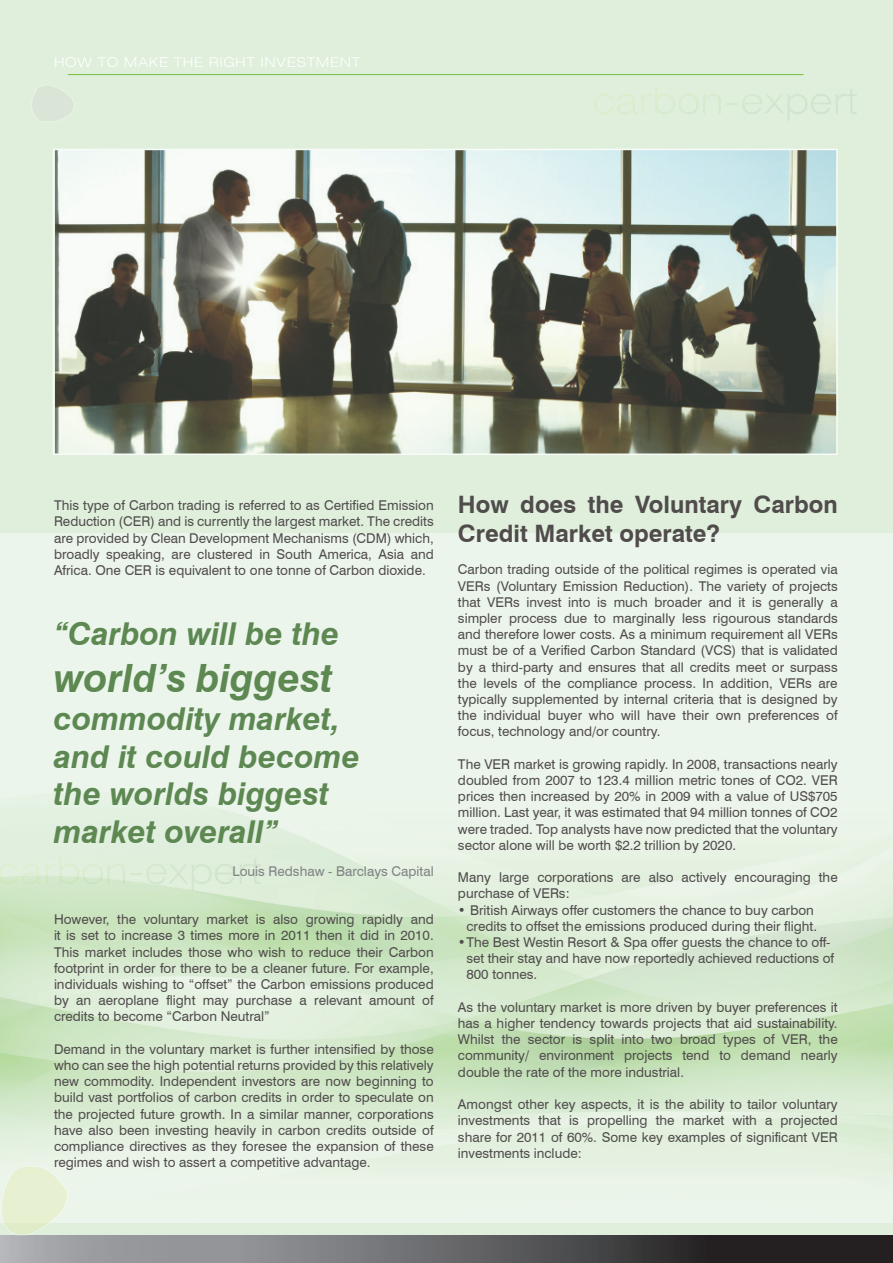
<style>
.page{position:relative;width:893px;height:1263px;background:#dfefdc}
.page>*{position:absolute;margin:0;border:0;box-sizing:border-box;transform-origin:0 0}
.t1{font:italic 700 39px "Swiss 721 BT";color:#5d8852}
.t2{font:italic 700 31.5px/37.8px "Swiss 721 BT";color:#5d8852}
.t3{font:700 24px/28.8px "Swiss 721 BT";color:#504c4c}
.t4{font:13.5px/16.2px "Swiss 721 BT";color:#504c4c;text-align:justify}
.t5{font:13.5px "Swiss 721 BT";color:#808285}
.t6{font:300 expanded 13.5px "Swiss 721 BT";letter-spacing:.04em;color:#fff}
</style>
<div class="page">
<img style="left:0;top:533px;width:893px;height:689px">
<svg style="left:0;top:1235px;width:893px;height:28px;background:#636365"></svg>
<svg style="left:1px;top:1165px;width:67px;height:71px"></svg>
<svg style="left:32px;top:86px;width:41px;height:35px"></svg>
<img style="left:0;top:845px;width:269px;height:60px">
<hr style="left:68px;top:74px;width:735px;height:1px;background:#74bf43">
<img style="left:56px;top:152px;width:779px;height:300px">
<div style="left:53px;top:149px;width:785px;height:306px;border:2px solid #fff"></div>
<img style="left:858px;top:845px;width:35px;height:60px">
<p class="t6" style="left:54px;top:54px;width:308px">HOW TO MAKE THE RIGHT INVESTMENT</p>
<p class="t4" style="left:54px;top:497px;width:381px">This type of Carbon trading is referred to as Certified Emission Reduction (CER) and is currently the largest market. The credits are provided by Clean Development Mechanisms (CDM) which, broadly speaking, are clustered in South America, Asia and Africa. One CER is equivalent to one tonne of Carbon dioxide.</p>
<h2 class="t2" style="left:54px;top:615px;width:287px">“Carbon will be the</h2>
<h1 class="t1" style="left:54px;top:654px;width:280px">world’s biggest</h1>
<h2 class="t2" style="left:54px;top:699px;width:308px">commodity market, and it could become the worlds biggest market overall”</h2>
<p class="t5" style="left:232px;top:863px;width:203px">Louis Redshaw - Barclays Capital</p>
<p class="t4" style="left:54px;top:911px;width:381px">However, the voluntary market is also growing rapidly and it is set to increase 3 times more in 2011 then it did in 2010.<br>This market includes those who wish to reduce their Carbon footprint in order for there to be a cleaner future. For example, individuals wishing to “offset” the Carbon emissions produced by an aeroplane flight may purchase a relevant amount of credits to become “Carbon Neutral”</p>
<p class="t4" style="left:54px;top:1041px;width:381px">Demand in the voluntary market is further intensified by those who can see the high potential returns provided by this relatively new commodity. Independent investors are now beginning to build vast portfolios of carbon credits in order to speculate on the projected future growth. In a similar manner, corporations have also been investing heavily in carbon credits outside of compliance directives as they foresee the expansion of these regimes and wish to assert a competitive advantage.</p>
<h3 class="t3" style="left:458px;top:490px;width:381px">How does the Voluntary Carbon<br>Credit Market operate?</h3>
<p class="t4" style="left:458px;top:561px;width:381px">Carbon trading outside of the political regimes is operated via VERs (Voluntary Emission Reduction). The variety of projects that VERs invest into is much broader and it is generally a simpler process due to marginally less rigourous standards and therefore lower costs. As a minimum requirement all VERs must be of a Verified Carbon Standard (VCS) that is validated by a third-party and ensures that all credits meet or surpass the levels of the compliance process. In addition, VERs are typically supplemented by internal criteria that is designed by the individual buyer who will have their own preferences of focus, technology and/or country.</p>
<p class="t4" style="left:458px;top:756px;width:381px">The VER market is growing rapidly. In 2008, transactions nearly doubled from 2007 to 123.4 million metric tones of CO2. VER prices then increased by 20% in 2009 with a value of US$705 million. Last year, it was estimated that 94 million tonnes of CO2 were traded. Top analysts have now predicted that the voluntary sector alone will be worth $2.2 trillion by 2020.</p>
<p class="t4" style="left:458px;top:869px;width:381px">Many large corporations are also actively encouraging the purchase of VERs:</p>
<p class="t4" style="left:458px;top:902px;width:361px;text-align:right">• British Airways offer customers the chance to buy carbon credits to offset the emissions produced during their flight.</p>
<p class="t4" style="left:466px;top:934px;width:369px;text-align:left;text-indent:-9px">• The Best Westin Resort &amp; Spa offer guests the chance to off&shy;set their stay and have now reportedly achieved reductions of<br>800 tonnes.</p>
<p class="t4" style="left:458px;top:999px;width:381px">As the voluntary market is more driven by buyer preferences it has a higher tendency towards projects that aid sustainability.<br>Whilst the sector is split into two broad types of VER, the community/ environment projects tend to demand nearly double the rate of the more industrial.</p>
<p class="t4" style="left:458px;top:1096px;width:381px">Amongst other key aspects, it is the ability to tailor voluntary investments that is propelling the market with a projected share for 2011 of 60%. Some key examples of significant VER investments include:</p>
</div>
